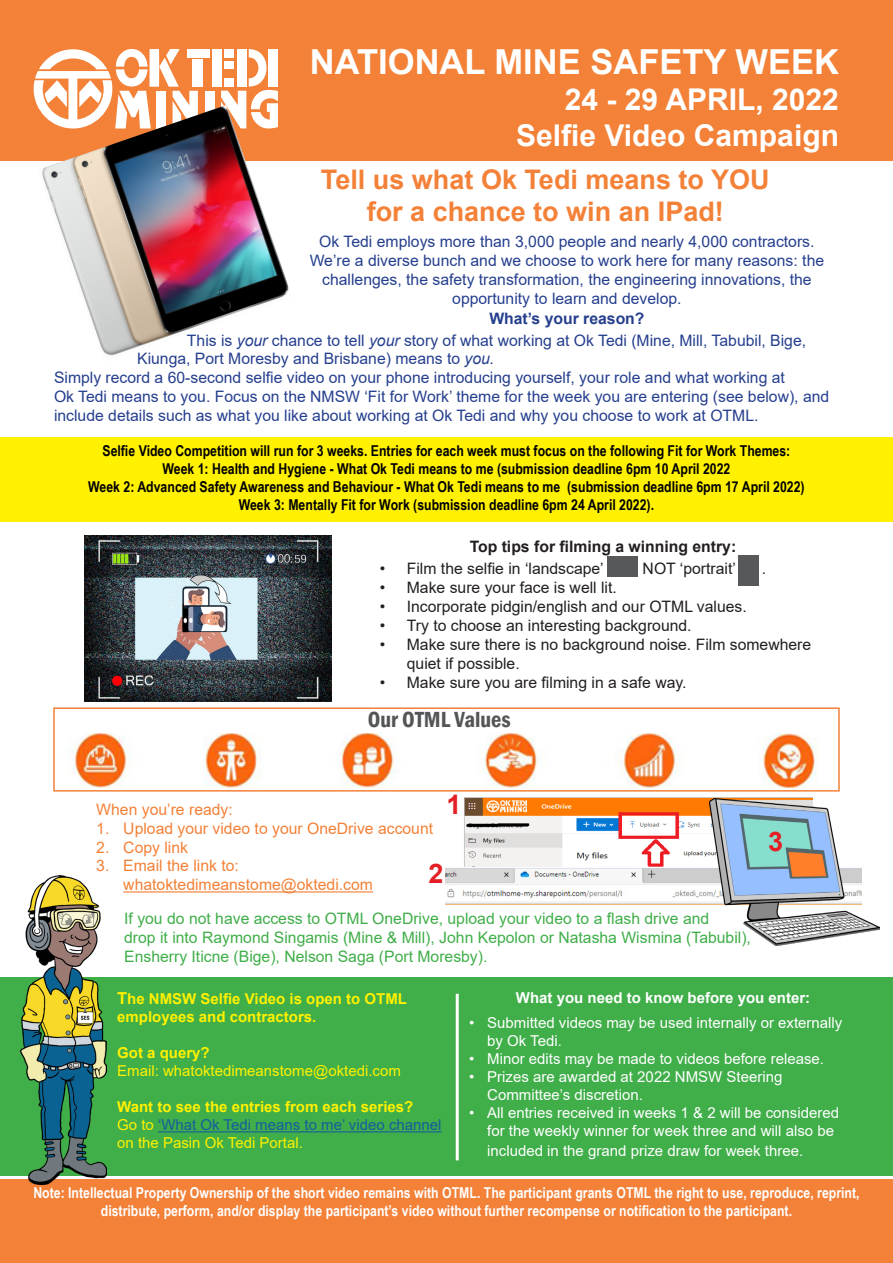
<style>
.page{position:relative;width:893px;height:1263px;background:#fff}
.page>*{position:absolute;margin:0;border:0;box-sizing:border-box;transform-origin:0 0}
.Heading_1{font:700 34.5px "Arial";color:#fff}
.Heading_1-2{font:700 30px "Arial";color:#fff}
.Heading_1-3{font:700 27px/32.4px "Arial";color:#f38138;text-align:center}
.t1{font:700 27px "Arial";color:#e41f25}
.Heading_1-4{font:600 condensed 22.5px "Franklin Gothic";color:#545557}
.t2{font:15.75px/18.9px "Arial";color:#253f8e}
.t3{font:15.75px/18.9px "Arial";color:#231f20}
.t4{font:15.75px/18.9px "Arial";color:#40ae49}
.t5{font:15.75px/18.9px "Arial";color:#f38138}
.t6{font:700 15.75px "Arial";color:#231f20}
.t7{font:700 15.75px "Arial";color:#253f8e}
.t8{font:700 15px "Arial Narrow";color:#000}
.t9{font:15px/18px "Arial";color:#fff}
.t10{font:700 15px/18px "Arial Narrow";color:#fff;text-align:center}
.t11{font:700 15px/18px "Arial";color:#fff101}
.t12{font:15px/18px "Arial";color:#175d9e}
.t13{font:15px "Arial";color:#fff101}
.t14{font:700 15px "Arial";color:#fff}
.s1{font-style:italic}
.s2{font-size:16.5px}
.s3{color:#fff101}
</style>
<div class="page">
<div style="left:0;top:1179px;width:893px;height:84px;background:#f38138"></div>
<div style="left:0;top:977px;width:893px;height:199px;background:#40ae49"></div>
<div style="left:0;top:0;width:893px;height:160px;background:#f38138"></div>
<div style="left:187px;top:49px;width:22px;height:8px;background:#fff"></div>
<div style="left:212px;top:49px;width:10px;height:38px;background:#fff"></div>
<div style="left:205px;top:91px;width:9px;height:37px;background:#fff"></div>
<div style="left:193px;top:59px;width:10px;height:28px;background:#fff"></div>
<svg style="left:221px;top:49px;width:57px;height:56px"></svg>
<svg style="left:34px;top:49px;width:164px;height:56px"></svg>
<hr style="left:158px;top:1131px;width:284px;height:1px;background:#175d9e">
<hr style="left:456px;top:994px;width:3px;height:166px;background:#fff">
<img style="left:72px;top:733px;width:745px;height:56px">
<img style="left:37px;top:105px;width:255px;height:251px">
<div style="left:608px;top:556px;width:30px;height:20px;background:#57585a"></div>
<div style="left:738px;top:555px;width:20px;height:30px;background:#57585a"></div>
<img style="left:84px;top:536px;width:248px;height:165px">
<hr style="left:123px;top:891px;width:250px;height:1px;background:#f38138">
<img style="left:464px;top:797px;width:348px;height:70px">
<img style="left:446px;top:868px;width:264px;height:37px">
<img style="left:710px;top:799px;width:169px;height:146px">
<div style="left:0;top:438px;width:893px;height:84px;background:#fff101"></div>
<img style="left:20px;top:875px;width:87px;height:310px">
<div style="left:53px;top:707px;width:787px;height:85px;border:2px solid #f38138"></div>
<p class="Heading_1" style="left:310px;top:37px;width:531px">NATIONAL MINE SAFETY WEEK</p>
<p class="Heading_1-2" style="left:565px;top:78px;width:276px">24 - 29 APRIL, 2022</p>
<p class="Heading_1-2" style="left:516px;top:114px;width:324px">Selfie Video Campaign</p>
<p class="Heading_1-3" style="left:321px;top:163px;width:450px">Tell us what Ok Tedi means to YOU for a chance to win an IPad!</p>
<p class="t2" style="left:310px;top:232px;width:516px;text-align:center">Ok Tedi employs more than 3,000 people and nearly 4,000 contractors.<br>We’re a diverse bunch and we choose to work here for many reasons: the challenges, the safety transformation, the engineering innovations, the opportunity to learn and develop.</p>
<p class="t7" style="left:489px;top:307px;width:157px">What’s your reason?</p>
<p class="t2" style="left:137px;top:330px;width:670px;text-indent:50px">This is <span class="s1">your</span> chance to tell <span class="s1">your</span> story of what working at Ok Tedi (Mine, Mill, Tabubil, Bige,<br>Kiunga, Port Moresby and Brisbane) means to <span class="s1">you.</span></p>
<p class="t2" style="left:54px;top:368px;width:777px">Simply record a 60-second selfie video on your phone introducing yourself, your role and what working at<br>Ok Tedi means to you. Focus on the NMSW ‘Fit for Work’ theme for the week you are entering (see below), and include details such as what you like about working at Ok Tedi and why you choose to work at OTML.</p>
<p class="t8" style="left:102px;top:439px;width:689px">Selfie Video Competition will run for 3 weeks. Entries for each week must focus on the following Fit for Work Themes:</p>
<p class="t8" style="left:162px;top:457px;width:569px">Week 1: Health and Hygiene - What Ok Tedi means to me (submission deadline 6pm 10 April 2022</p>
<p class="t8" style="left:88px;top:475px;width:718px">Week 2: Advanced Safety Awareness and Behaviour - What Ok Tedi means to me (submission deadline 6pm 17 April 2022)</p>
<p class="t8" style="left:239px;top:493px;width:417px">Week 3: Mentally Fit for Work (submission deadline 6pm 24 April 2022).</p>
<p class="t6" style="left:470px;top:536px;width:268px">Top tips for filming a winning entry:</p>
<p class="t3" style="left:380px;top:559px;width:225px">• Film the selfie in ‘landscape’</p>
<p class="t3" style="left:643px;top:559px;width:95px">NOT ‘portrait’</p>
<p class="t3" style="left:762px;top:559px;width:6px">.</p>
<p class="t3" style="left:380px;top:578px;width:239px">• Make sure your face is well lit.</p>
<p class="t3" style="left:380px;top:597px;width:368px">• Incorporate pidgin/english and our OTML values.</p>
<p class="t3" style="left:380px;top:616px;width:313px">• Try to choose an interesting background.</p>
<p class="t3" style="left:407px;top:635px;width:406px;text-indent:-27px">• Make sure there is no background noise. Film somewhere quiet if possible.</p>
<p class="t3" style="left:380px;top:673px;width:308px">• Make sure you are filming in a safe way.</p>
<p class="Heading_1-4" style="left:368px;top:705px;width:145px">Our OTML Values</p>
<p class="t1" style="left:446px;top:785px;width:17px">1</p>
<p class="t5" style="left:96px;top:800px;width:138px">When you’re ready:</p>
<p class="t5" style="left:96px;top:818px;width:338px">1. Upload your video to your OneDrive account</p>
<p class="t5" style="left:96px;top:837px;width:93px">2. Copy link</p>
<p class="t5" style="left:123px;top:856px;width:251px;text-indent:-27px">3. Email the link to: whatoktedimeanstome@oktedi.com</p>
<p class="t1" style="left:428px;top:854px;width:17px">2</p>
<p class="t4" style="left:124px;top:909px;width:628px">If you do not have access to OTML OneDrive, upload your video to a flash drive and<br>drop it into Raymond Singamis (Mine &amp; Mill), John Kepolon or Natasha Wismina (Tabubil),<br>Ensherry Iticne (Bige), Nelson Saga (Port Moresby).</p>
<p class="t1" style="left:768px;top:822px;width:17px">3</p>
<p class="t11" style="left:117px;top:990px;width:291px"><span class="s2">T</span>he NMSW Selfie Video is open to OTML employees and contractors.</p>
<p class="t11" style="left:117px;top:1044px;width:94px">Got a query?</p>
<p class="t13" style="left:117px;top:1061px;width:285px">Email: whatoktedimeanstome@oktedi.com</p>
<p class="t11" style="left:117px;top:1098px;width:298px">Want to see the entries from each series?</p>
<p class="t12" style="left:117px;top:1116px;width:326px"><span class="s3">Go to</span> ‘What Ok Tedi means to me’ video channel <span class="s3">on the Pasin Ok Tedi Portal.</span></p>
<p class="t14" style="left:516px;top:987px;width:296px">What you need to know before you enter:</p>
<p class="t9" style="left:487px;top:1013px;width:357px;text-indent:-18px">• Submitted videos may be used internally or externally by Ok Tedi.</p>
<p class="t9" style="left:469px;top:1049px;width:356px">• Minor edits may be made to videos before release.</p>
<p class="t9" style="left:487px;top:1067px;width:297px;text-indent:-18px">• Prizes are awarded at 2022 NMSW Steering<br>Committee’s discretion.</p>
<p class="t9" style="left:487px;top:1103px;width:353px;text-indent:-18px">• All entries received in weeks 1 &amp; 2 will be considered for the weekly winner for week three and will also be</p>
<p class="t9" style="left:487px;top:1141px;width:317px">included in the grand prize draw for week three.</p>
<p class="t10" style="left:33px;top:1183px;width:828px">Note: Intellectual Property Ownership of the short video remains with OTML. The participant grants OTML the right to use, reproduce, reprint, distribute, perform, and/or display the participant’s video without further recompense or notification to the participant.</p>
</div>
